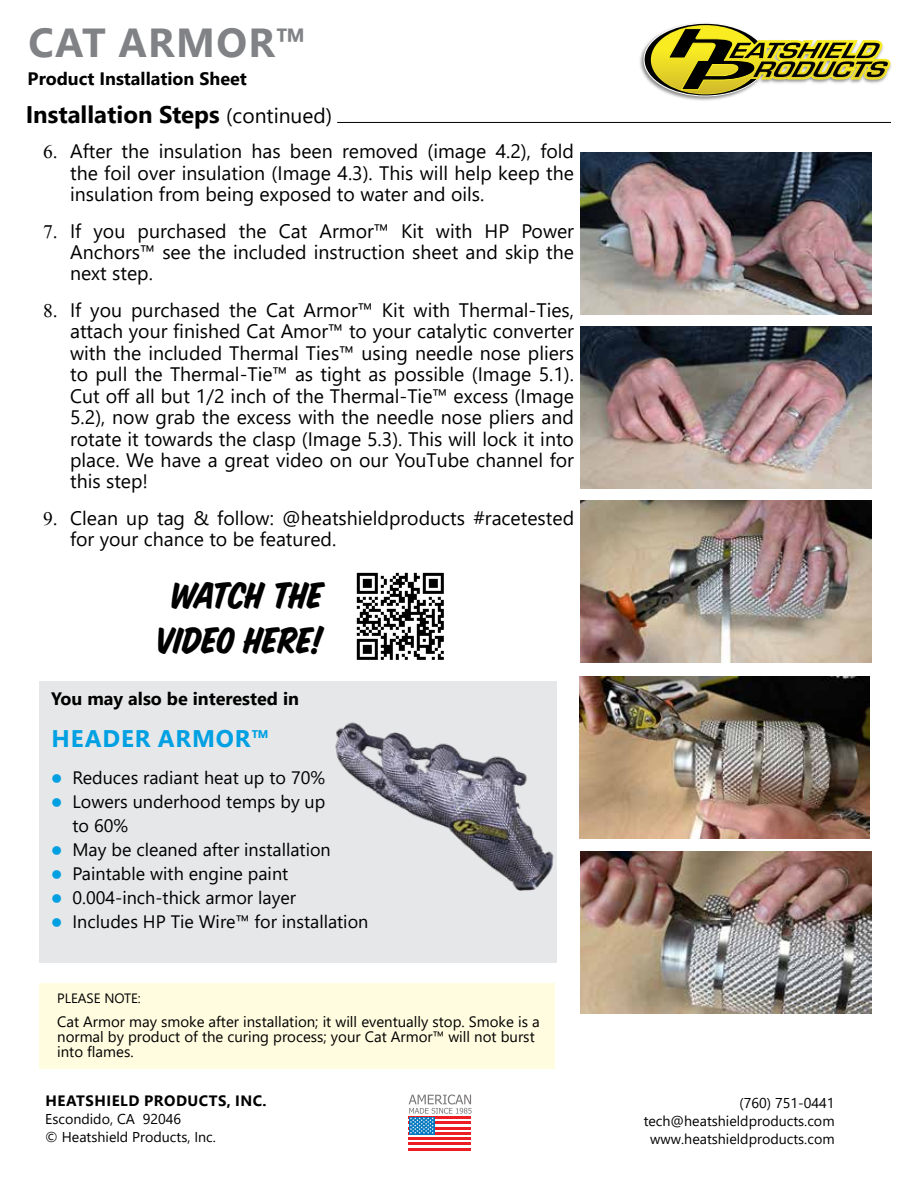
<style>
.page{position:relative;width:918px;height:1188px;background:#fff}
.page>*{position:absolute;margin:0;border:0;box-sizing:border-box;transform-origin:0 0}
.t1{font:40.5px/45px "House Slant";letter-spacing:-.01em;color:#000;text-align:center}
.t2{font:700 40.5px "Segoe UI";letter-spacing:.035em;color:#808285}
.t3{font:700 24px "Segoe UI";color:#000}
.t4{font:700 24px "Segoe UI";letter-spacing:.035em;color:#00a0e3}
.t5{font:19.5px/21.5px "Segoe UI";color:#000;text-align:justify}
.t6{font:18px/24px "Segoe UI";color:#000}
.t7{font:700 18px "Segoe UI";color:#000}
.t8{font:15px/15px "Segoe UI";color:#000}
.t9{font:700 15px "Segoe UI";letter-spacing:.035em;color:#000}
.t10{font:14.25px/18px "Segoe UI";color:#000}
.t11{font:13.5px "Segoe UI";color:#000}
.s1{font-weight:400;font-size:21px}
</style>
<div class="page">
<img style="left:640px;top:50px;width:252px;height:51px">
<svg style="left:643px;top:23px;width:247px;height:74px"></svg>
<hr style="left:409px;top:1148px;width:62px;height:2px;background:#ed1d24">
<hr style="left:409px;top:1142px;width:62px;height:3px;background:#ed1d24">
<hr style="left:409px;top:1137px;width:62px;height:3px;background:#ed1d24">
<svg style="left:409px;top:1095px;width:63px;height:39px"></svg>
<hr style="left:337px;top:122px;width:554px;height:1px;background:#000">
<img style="left:581px;top:152px;width:290px;height:162px">
<img style="left:581px;top:326px;width:290px;height:162px">
<img style="left:581px;top:501px;width:290px;height:162px">
<img style="left:580px;top:676px;width:290px;height:162px">
<img style="left:581px;top:852px;width:290px;height:162px">
<div style="left:40px;top:681px;width:517px;height:282px;background:#e6e7e8"></div>
<img style="left:335px;top:722px;width:219px;height:169px">
<div style="left:40px;top:983px;width:515px;height:85px;background:#fffcdf"></div>
<svg style="left:357px;top:573px;width:87px;height:87px"></svg>
<h1 class="t2" style="left:28px;top:5px;width:280px">CAT ARMOR™</h1>
<p class="t7" style="left:28px;top:61px;width:221px">Product Installation Sheet</p>
<p class="t3" style="left:26px;top:91px;width:308px">Installation Steps <span class="s1">(continued)</span></p>
<p class="t5" style="left:70px;top:139px;width:505px">After the insulation has been removed (image 4.2), fold the foil over insulation (Image 4.3). This will help keep the insulation from being exposed to water and oils.</p>
<p class="t5" style="left:70px;top:218px;width:506px">If you purchased the Cat Armor™ Kit with HP Power Anchors™ see the included instruction sheet and skip the next step.</p>
<p class="t5" style="left:70px;top:297px;width:506px">If you purchased the Cat Armor™ Kit with Thermal-Ties, attach your finished Cat Amor™ to your catalytic converter with the included Thermal Ties™ using needle nose pliers to pull the Thermal-Tie™ as tight as possible (Image 5.1).<br>Cut off all but 1/2 inch of the Thermal-Tie™ excess (Image 5.2), now grab the excess with the needle nose pliers and rotate it towards the clasp (Image 5.3). This will lock it into place. We have a great video on our YouTube channel for this step!</p>
<p class="t5" style="left:70px;top:506px;width:506px">Clean up tag &amp; follow: @heatshieldproducts #racetested for your chance to be featured.</p>
<h1 class="t1" style="left:156px;top:573px;width:169px">WATCH THE<br>VIDEO HERE!</h1>
<p class="t7" style="left:51px;top:682px;width:249px">You may also be interested in</p>
<p class="t4" style="left:52px;top:716px;width:219px">HEADER ARMOR™</p>
<p class="t6" style="left:73px;top:764px;width:297px">Reduces radiant heat up to 70%<br>Lowers underhood temps by up<br>to 60%<br>May be cleaned after installation<br>Paintable with engine paint<br>0.004-inch-thick armor layer<br>Includes HP Tie Wire™ for installation</p>
<p class="t11" style="left:57px;top:986px;width:85px">PLEASE NOTE:</p>
<p class="t8" style="left:57px;top:1012px;width:484px">Cat Armor may smoke after installation; it will eventually stop. Smoke is a normal by product of the curing process; your Cat Armor™ will not burst into flames.</p>
<p class="t9" style="left:45px;top:1087px;width:223px">HEATSHIELD PRODUCTS, INC.</p>
<p class="t10" style="left:45px;top:1109px;width:172px">Escondido, CA 92046<br>© Heatshield Products, Inc.</p>
<p class="t10" style="left:644px;top:1093px;width:192px;text-align:right">(760) 751-0441 tech@heatshieldproducts.com www.heatshieldproducts.com</p>
</div>
